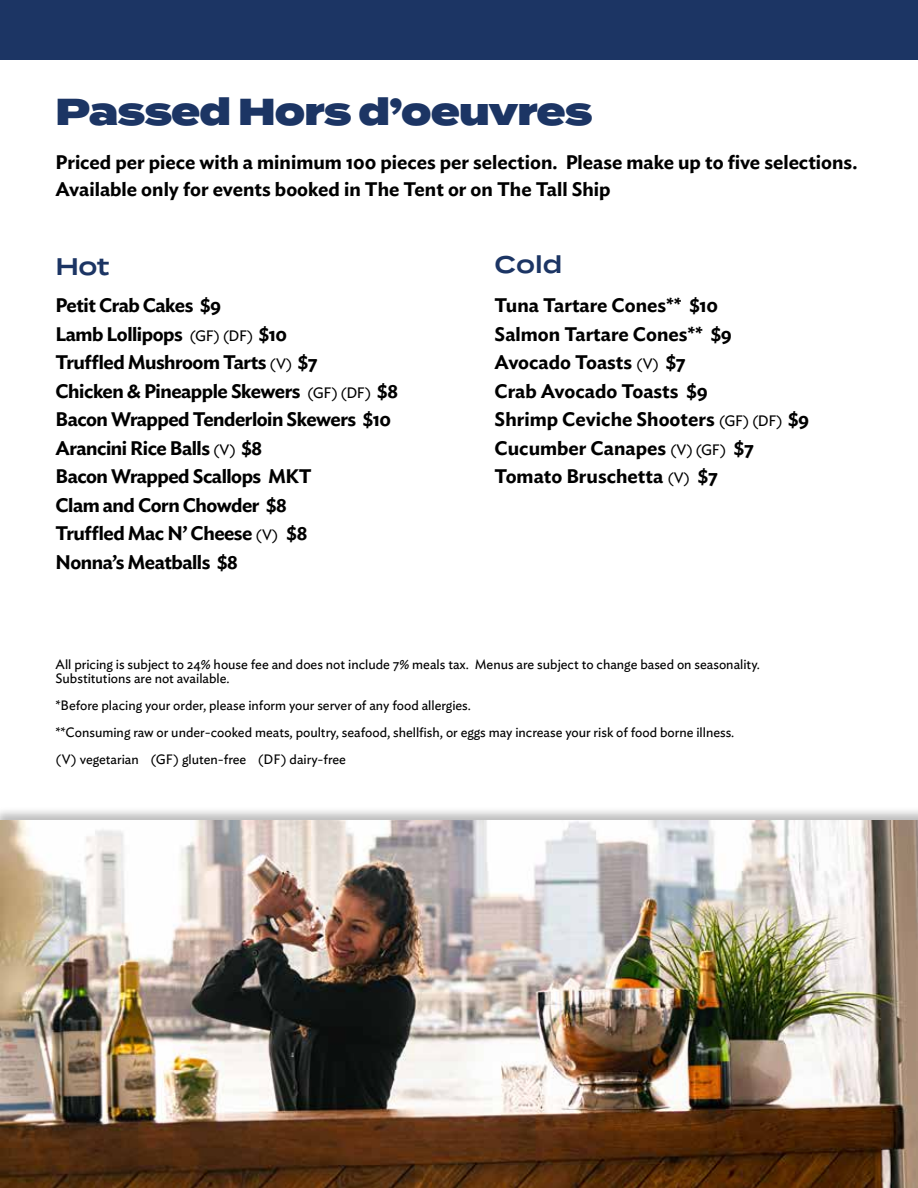
<style>
.page{position:relative;width:918px;height:1188px;background:#fff}
.page>*{position:absolute;margin:0;border:0;box-sizing:border-box;transform-origin:0 0}
.t1{font:900 37.5px "Termina";letter-spacing:-.025em;color:#1c3564}
.t2{font:600 24px "Termina";color:#1c3564}
.t3{font:600 19.5px/28.5px "Ideal Sans";letter-spacing:-.01em;color:#000}
.t4{font:13.5px/27px "Ideal Sans";color:#000}
.s1{font-weight:400;font-size:15px}
</style>
<div class="page">
<div style="left:0;top:806px;width:918px;height:382px;background:#000;opacity:.26"></div>
<img style="left:0;top:821px;width:918px;height:367px">
<div style="left:0;top:0;width:918px;height:60px;background:#1c3564"></div>
<h1 class="t1" style="left:56px;top:84px;width:539px">Passed Hors d’oeuvres</h1>
<p class="t3" style="left:56px;top:147px;width:803px;line-height:27px">Priced per piece with a minimum 100 pieces per selection. Please make up to five selections.<br>Available only for events booked in The Tent or on The Tall Ship</p>
<p class="t2" style="left:56px;top:249px;width:55px">Hot</p>
<p class="t3" style="left:56px;top:290px;width:344px">Petit Crab Cakes $9<br>Lamb Lollipops <span class="s1">(GF) (DF)</span> $10<br>Truffled Mushroom Tarts <span class="s1">(V)</span> $7<br>Chicken &amp; Pineapple Skewers <span class="s1">(GF) (DF)</span> $8<br>Bacon Wrapped Tenderloin Skewers $10<br>Arancini Rice Balls <span class="s1">(V)</span> $8<br>Bacon Wrapped Scallops MKT<br>Clam and Corn Chowder $8<br>Truffled Mac N’ Cheese <span class="s1">(V)</span> $8<br>Nonna’s Meatballs $8</p>
<p class="t2" style="left:495px;top:247px;width:69px">Cold</p>
<p class="t3" style="left:495px;top:290px;width:316px">Tuna Tartare Cones** $10<br>Salmon Tartare Cones** $9<br>Avocado Toasts <span class="s1">(V)</span> $7<br>Crab Avocado Toasts $9<br>Shrimp Ceviche Shooters <span class="s1">(GF) (DF)</span> $9<br>Cucumber Canapes <span class="s1">(V) (GF)</span> $7<br>Tomato Bruschetta <span class="s1">(V)</span> $7</p>
<p class="t4" style="left:56px;top:657px;width:706px;line-height:13.5px">All pricing is subject to 24% house fee and does not include 7% meals tax. Menus are subject to change based on seasonality.<br>Substitutions are not available.</p>
<p class="t4" style="left:56px;top:691px;width:680px">*Before placing your order, please inform your server of any food allergies.<br>**Consuming raw or under-cooked meats, poultry, seafood, shellfish, or eggs may increase your risk of food borne illness. (V) vegetarian (GF) gluten-free (DF) dairy-free</p>
</div>
